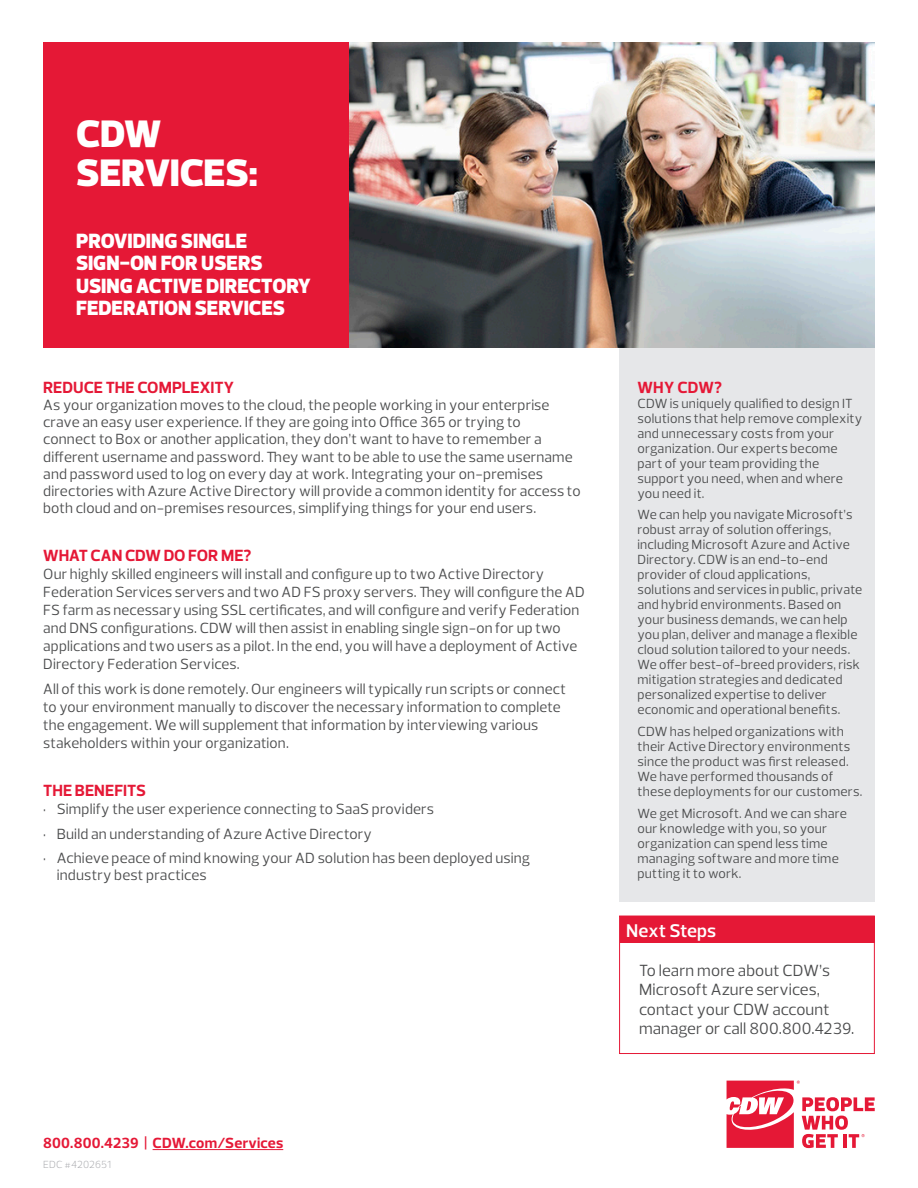
<style>
.page{position:relative;width:918px;height:1188px;background:#fff}
.page>*{position:absolute;margin:0;border:0;box-sizing:border-box;transform-origin:0 0}
._2016_Brand_-_HL{font:900 39px/39px "Prelo";letter-spacing:-.005em;color:#fff}
._2016_Brand_-_HL-2{font:900 21px/22.5px "Prelo";letter-spacing:-.005em;color:#fff}
.t1{font:600 18.75px "Prelo";letter-spacing:.005em;color:#fff}
.Body{font:16.5px/19.5px "Prelo";letter-spacing:.005em;color:#4b4c4d}
.Header_For_Body_Copy{font:700 16.5px "Prelo";color:#e51836}
.Body-2{font:15px/18px "Prelo";letter-spacing:.01em;color:#4b4c4d}
.t2{font:700 15px "Prelo";letter-spacing:.015em;color:#e51836}
.Body-3{font:13.5px/15px "Prelo";letter-spacing:.015em;color:#4b4c4d}
.t3{font:300 10.5px "Prelo";letter-spacing:.005em;color:#a8a9ad}
</style>
<div class="page">
<hr style="left:153px;top:1149px;width:130px;height:1px;background:#e51836">
<svg style="left:727px;top:1081px;width:148px;height:67px"></svg>
<img style="left:349px;top:42px;width:526px;height:306px">
<div style="left:619px;top:348px;width:256px;height:554px;background:#e6e7e9"></div>
<div style="left:620px;top:916px;width:255px;height:27px;background:#e51836"></div>
<div style="left:619px;top:916px;width:256px;height:138px;border:1px solid #e51836"></div>
<div style="left:43px;top:42px;width:306px;height:306px;background:#e51836"></div>
<p class="_2016_Brand_-_HL" style="left:76px;top:115px;width:183px">CDW<br>SERVICES:</p>
<p class="_2016_Brand_-_HL-2" style="left:76px;top:229px;width:173px">PROVIDING SINGLE</p>
<p class="_2016_Brand_-_HL-2" style="left:76px;top:252px;width:188px">SIGN-ON FOR USERS</p>
<p class="_2016_Brand_-_HL-2" style="left:76px;top:274px;width:236px">USING ACTIVE DIRECTORY<br>FEDERATION SERVICES</p>
<p class="Header_For_Body_Copy" style="left:43px;top:377px;width:192px">REDUCE THE COMPLEXITY</p>
<p class="Body-2" style="left:43px;top:396px;width:539px;line-height:17.2px">As your organization moves to the cloud, the people working in your enterprise crave an easy user experience. If they are going into Office 365 or trying to<br>connect to Box or another application, they don’t want to have to remember a different username and password. They want to be able to use the same username and password used to log on every day at work. Integrating your on-premises directories with Azure Active Directory will provide a common identity for access to both cloud and on-premises resources, simplifying things for your end users.</p>
<p class="Header_For_Body_Copy" style="left:43px;top:546px;width:210px">WHAT CAN CDW DO FOR ME?</p>
<p class="Body-2" style="left:43px;top:565px;width:543px">Our highly skilled engineers will install and configure up to two Active Directory Federation Services servers and two AD FS proxy servers. They will configure the AD FS farm as necessary using SSL certificates, and will configure and verify Federation and DNS configurations. CDW will then assist in enabling single sign-on for up two applications and two users as a pilot. In the end, you will have a deployment of Active Directory Federation Services.</p>
<p class="Body-2" style="left:43px;top:680px;width:524px">All of this work is done remotely. Our engineers will typically run scripts or connect to your environment manually to discover the necessary information to complete the engagement. We will supplement that information by interviewing various stakeholders within your organization.</p>
<p class="Header_For_Body_Copy" style="left:43px;top:780px;width:104px">THE BENEFITS</p>
<p class="Body-2" style="left:43px;top:800px;width:392px">• Simplify the user experience connecting to SaaS providers</p>
<p class="Body-2" style="left:43px;top:825px;width:330px">• Build an understanding of Azure Active Directory</p>
<p class="Body-2" style="left:57px;top:850px;width:475px;line-height:16.5px;text-indent:-14px">• Achieve peace of mind knowing your AD solution has been deployed using industry best practices</p>
<p class="t2" style="left:43px;top:1134px;width:242px">800.800.4239 | CDW.com/Services</p>
<p class="t3" style="left:43px;top:1158px;width:69px">EDC #4202651</p>
<p class="Header_For_Body_Copy" style="left:638px;top:377px;width:86px">WHY CDW?</p>
<p class="Body-3" style="left:638px;top:396px;width:226px">CDW is uniquely qualified to design IT solutions that help remove complexity and unnecessary costs from your organization. Our experts become part of your team providing the support you need, when and where you need it.</p>
<p class="Body-3" style="left:638px;top:507px;width:226px">We can help you navigate Microsoft’s robust array of solution offerings, including Microsoft Azure and Active Directory. CDW is an end-to-end provider of cloud applications, solutions and services in public, private and hybrid environments. Based on your business demands, we can help you plan, deliver and manage a flexible cloud solution tailored to your needs.<br>We offer best-of-breed providers, risk mitigation strategies and dedicated personalized expertise to deliver economic and operational benefits.</p>
<p class="Body-3" style="left:638px;top:724px;width:226px">CDW has helped organizations with their Active Directory environments since the product was first released.<br>We have performed thousands of these deployments for our customers.</p>
<p class="Body-3" style="left:638px;top:806px;width:211px">We get Microsoft. And we can share our knowledge with you, so your organization can spend less time managing software and more time putting it to work.</p>
<p class="t1" style="left:626px;top:919px;width:92px">Next Steps</p>
<p class="Body" style="left:639px;top:960px;width:217px">To learn more about CDW’s<br>Microsoft Azure services, contact your CDW account manager or call 800.800.4239.</p>
</div>
